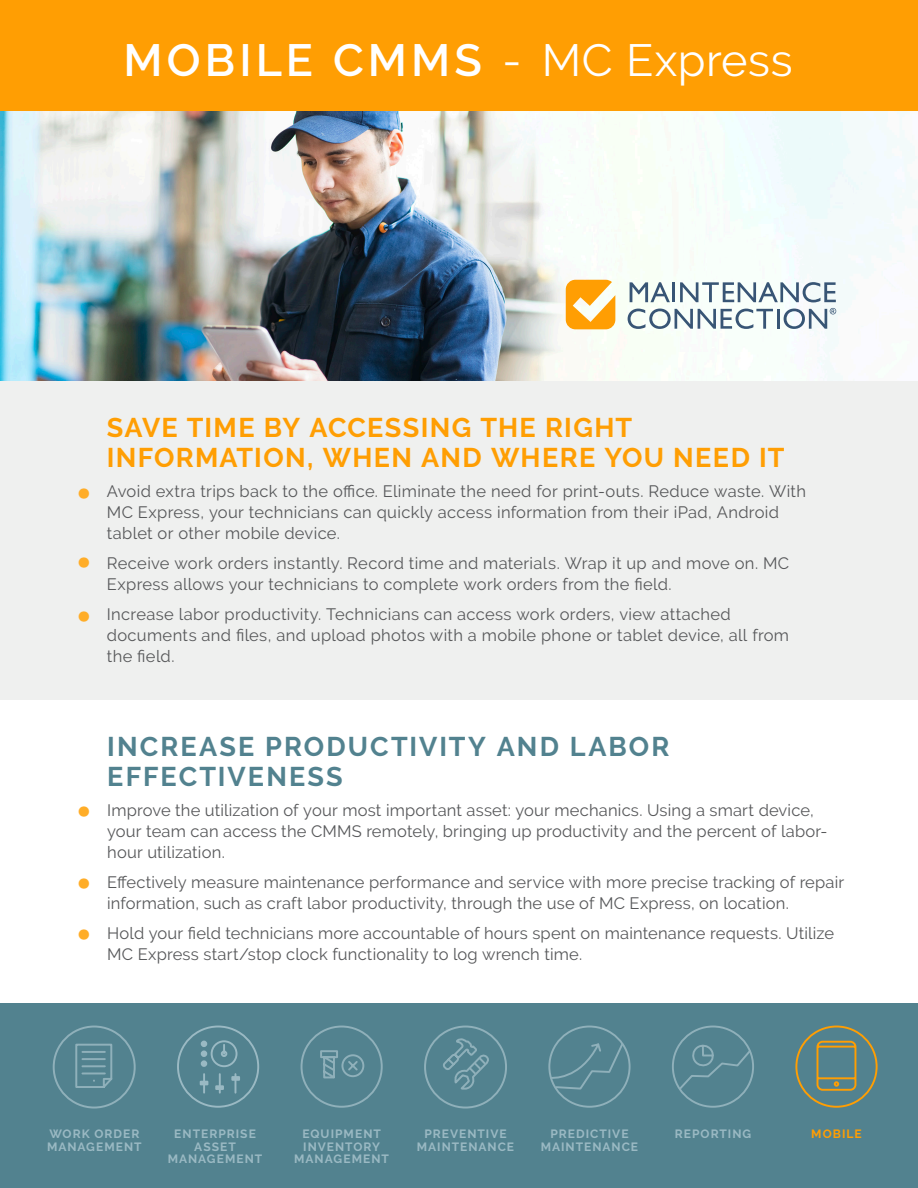
<style>
.page{position:relative;width:918px;height:1188px;background:#fff}
.page>*{position:absolute;margin:0;border:0;box-sizing:border-box;transform-origin:0 0}
.t1{font:600 45px "Raleway";letter-spacing:.09em;color:#fff}
.t2{font:30px "Museo Sans 300";color:#ffad28}
.t3{font:700 27px/30px "Raleway";letter-spacing:.045em;color:#ff9e03}
.t4{font:700 27px/30px "Raleway";letter-spacing:.08em;color:#52828f}
.t5{font:16.5px/21px "Raleway";letter-spacing:.015em;color:#57585a}
.t6{font:700 12px "Raleway";letter-spacing:.085em;color:#9ab9c3}
.t7{font:700 12px "Raleway";letter-spacing:.085em;color:#ff9e03}
.s1{font-weight:400}
</style>
<div class="page">
<div style="left:0;top:1004px;width:918px;height:184px;background:#52828f"></div>
<svg style="left:52px;top:1025px;width:84px;height:84px"></svg>
<div style="left:0;top:379px;width:918px;height:321px;background:#eff0ef"></div>
<div style="left:0;top:0;width:918px;height:148px;background:#ff9e03"></div>
<svg style="left:177px;top:1025px;width:83px;height:83px"></svg>
<svg style="left:231px;top:1076px;width:9px;height:5px"></svg>
<svg style="left:215px;top:1085px;width:9px;height:5px"></svg>
<div style="left:301px;top:1026px;width:82px;height:82px;border:2px solid #8fb0ba;border-radius:50%"></div>
<svg style="left:320px;top:1050px;width:45px;height:29px"></svg>
<svg style="left:424px;top:1025px;width:83px;height:84px"></svg>
<svg style="left:551px;top:1041px;width:74px;height:50px"></svg>
<div style="left:548px;top:1026px;width:83px;height:82px;border:2px solid #8fb0ba;border-radius:50%"></div>
<div style="left:672px;top:1026px;width:82px;height:82px;border:2px solid #8fb0ba;border-radius:50%"></div>
<svg style="left:677px;top:1042px;width:76px;height:50px"></svg>
<svg style="left:795px;top:1025px;width:83px;height:83px"></svg>
<img style="left:0;top:111px;width:918px;height:270px">
<svg style="left:630px;top:282px;width:40px;height:20px"></svg>
<hr style="left:672px;top:282px;width:3px;height:20px;background:#385575">
<svg style="left:680px;top:282px;width:156px;height:20px"></svg>
<svg style="left:628px;top:309px;width:145px;height:20px"></svg>
<hr style="left:777px;top:309px;width:3px;height:20px;background:#385575">
<svg style="left:784px;top:308px;width:52px;height:21px"></svg>
<svg style="left:566px;top:280px;width:49px;height:49px"></svg>
<p class="t1" style="left:123px;top:34px;width:671px">MOBILE CMMS <span class="s1">- MC Express</span></p>
<p class="t2" style="left:76px;top:477px;width:16px">∞</p>
<p class="t2" style="left:76px;top:546px;width:16px">∞</p>
<p class="t2" style="left:76px;top:600px;width:16px">∞</p>
<p class="t3" style="left:107px;top:412px;width:679px">SAVE TIME BY ACCESSING THE RIGHT<br>INFORMATION, WHEN AND WHERE YOU NEED IT</p>
<p class="t5" style="left:107px;top:480px;width:701px">Avoid extra trips back to the office. Eliminate the need for print-outs. Reduce waste. With<br>MC Express, your technicians can quickly access information from their iPad, Android tablet or other mobile device.</p>
<p class="t5" style="left:107px;top:552px;width:684px">Receive work orders instantly. Record time and materials. Wrap it up and move on. MC<br>Express allows your technicians to complete work orders from the field.</p>
<p class="t5" style="left:107px;top:603px;width:684px">Increase labor productivity. Technicians can access work orders, view attached documents and files, and upload photos with a mobile phone or tablet device, all from the field.</p>
<p class="t2" style="left:76px;top:795px;width:16px">∞</p>
<p class="t2" style="left:76px;top:867px;width:16px">∞</p>
<p class="t2" style="left:76px;top:918px;width:16px">∞</p>
<p class="t4" style="left:107px;top:732px;width:564px">INCREASE PRODUCTIVITY AND LABOR<br>EFFECTIVENESS</p>
<p class="t5" style="left:107px;top:800px;width:722px">Improve the utilization of your most important asset: your mechanics. Using a smart device, your team can access the CMMS remotely, bringing up productivity and the percent of labor&shy;hour utilization.</p>
<p class="t5" style="left:107px;top:872px;width:739px">Effectively measure maintenance performance and service with more precise tracking of repair information, such as craft labor productivity, through the use of MC Express, on location.</p>
<p class="t5" style="left:107px;top:923px;width:728px">Hold your field technicians more accountable of hours spent on maintenance requests. Utilize<br>MC Express start/stop clock functionality to log wrench time.</p>
<p class="t6" style="left:49px;top:1127px;width:92px">WORK ORDER</p>
<p class="t6" style="left:47px;top:1140px;width:96px">MANAGEMENT</p>
<p class="t6" style="left:174px;top:1127px;width:83px">ENTERPRISE</p>
<p class="t6" style="left:194px;top:1140px;width:43px">ASSET</p>
<p class="t6" style="left:168px;top:1152px;width:96px">MANAGEMENT</p>
<p class="t6" style="left:302px;top:1127px;width:80px">EQUIPMENT</p>
<p class="t6" style="left:303px;top:1140px;width:78px">INVENTORY</p>
<p class="t6" style="left:294px;top:1152px;width:96px">MANAGEMENT</p>
<p class="t6" style="left:424px;top:1127px;width:84px">PREVENTIVE</p>
<p class="t6" style="left:417px;top:1140px;width:99px">MAINTENANCE</p>
<p class="t6" style="left:550px;top:1127px;width:80px">PREDICTIVE</p>
<p class="t6" style="left:541px;top:1140px;width:99px">MAINTENANCE</p>
<p class="t6" style="left:675px;top:1127px;width:78px">REPORTING</p>
<p class="t7" style="left:811px;top:1127px;width:52px">MOBILE</p>
</div>
